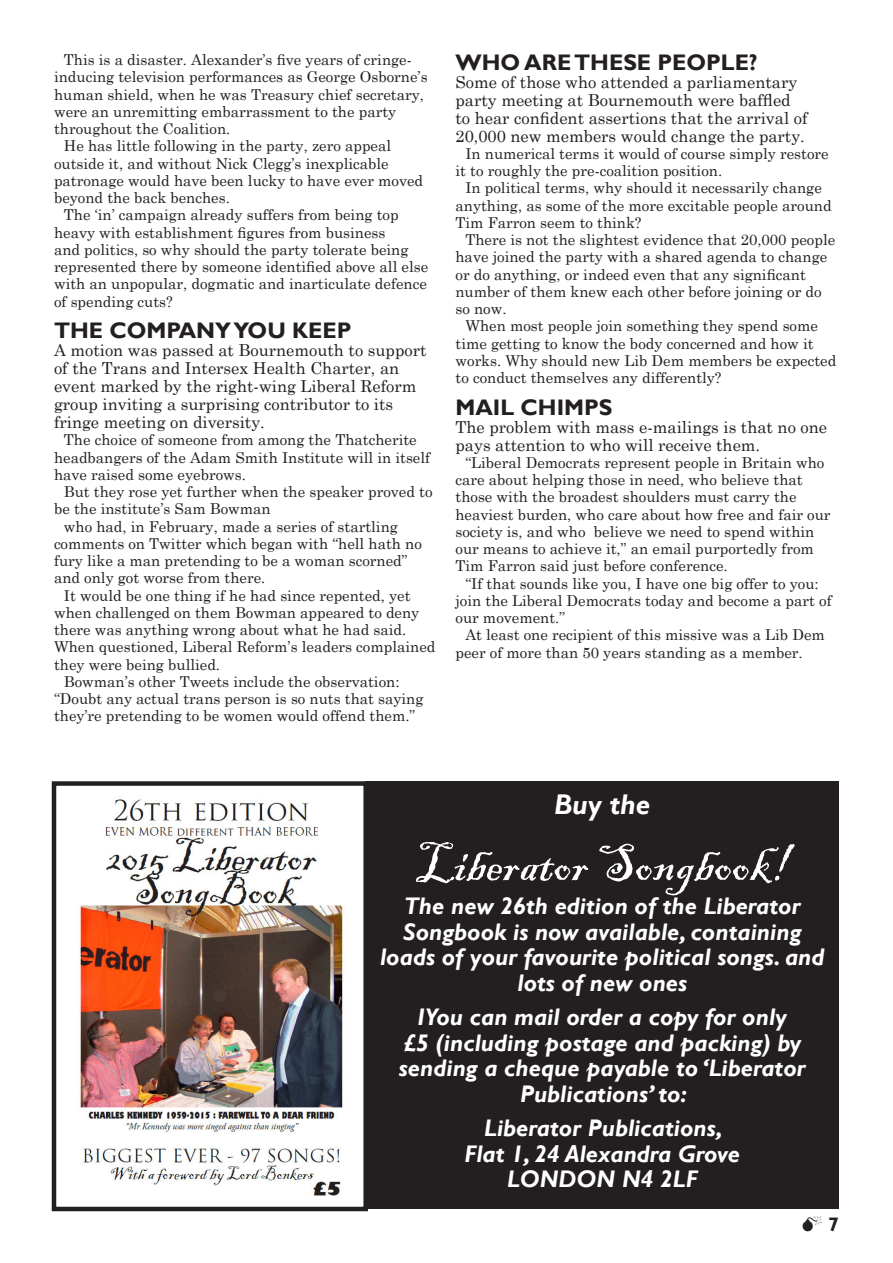
<style>
.page{position:relative;width:893px;height:1263px;background:#fff}
.page>*{position:absolute;margin:0;border:0;box-sizing:border-box;transform-origin:0 0}
.Lift_Out{font:54px "Blackadder ITC";color:#fff}
.Lift_Out-2{font:italic 700 28.5px "Gill Sans";color:#fff}
.Lift_Out-3{font:italic 700 24px/25.5px "Gill Sans";color:#fff;text-align:center}
.Subhead{font:700 22.5px "Gill Sans";color:#231f20}
.t1{font:700 19.5px "Gill Sans";color:#231f20}
.First_Para{font:16.5px/18px "Century Schoolbook";color:#231f20}
.t2{font:15px/17.2px "Century Schoolbook";color:#231f20}
</style>
<div class="page">
<div style="left:366px;top:781px;width:473px;height:428px;background:#231f20"></div>
<img style="left:80px;top:799px;width:263px;height:397px">
<div style="left:52px;top:781px;width:316px;height:430px;border:4px solid #231f20"></div>
<p class="t2" style="left:54px;top:50px;width:375px;text-indent:10px">This is a disaster. Alexander’s five years of cringe&shy;inducing television performances as George Osborne’s human shield, when he was Treasury chief secretary, were an unremitting embarrassment to the party throughout the Coalition.</p>
<p class="t2" style="left:54px;top:136px;width:371px;text-indent:10px">He has little following in the party, zero appeal outside it, and without Nick Clegg’s inexplicable patronage would have been lucky to have ever moved beyond the back benches.</p>
<p class="t2" style="left:54px;top:205px;width:376px;text-indent:10px">The ‘in’ campaign already suffers from being top heavy with establishment figures from business<br>and politics, so why should the party tolerate being represented there by someone identified above all else with an unpopular, dogmatic and inarticulate defence of spending cuts?</p>
<p class="Subhead" style="left:54px;top:317px;width:299px">THE COMPANY YOU KEEP</p>
<p class="First_Para" style="left:54px;top:340px;width:374px">A motion was passed at Bournemouth to support of the Trans and Intersex Health Charter, an event marked by the right-wing Liberal Reform group inviting a surprising contributor to its fringe meeting on diversity.</p>
<p class="t2" style="left:54px;top:430px;width:378px;text-indent:10px">The choice of someone from among the Thatcherite headbangers of the Adam Smith Institute will in itself have raised some eyebrows.</p>
<p class="t2" style="left:54px;top:482px;width:380px;text-indent:10px">But they rose yet further when the speaker proved to be the institute’s Sam Bowman</p>
<p class="t2" style="left:54px;top:516px;width:369px;text-indent:10px">who had, in February, made a series of startling comments on Twitter which began with “hell hath no fury like a man pretending to be a woman scorned” and only got worse from there.</p>
<p class="t2" style="left:54px;top:585px;width:383px;text-indent:10px">It would be one thing if he had since repented, yet when challenged on them Bowman appeared to deny there was anything wrong about what he had said.<br>When questioned, Liberal Reform’s leaders complained they were being bullied.</p>
<p class="t2" style="left:54px;top:672px;width:371px;text-indent:10px">Bowman’s other Tweets include the observation: “Doubt any actual trans person is so nuts that saying they’re pretending to be women would offend them.”</p>
<p class="Subhead" style="left:455px;top:48px;width:304px">WHO ARE THESE PEOPLE?</p>
<p class="First_Para" style="left:455px;top:71px;width:354px">Some of those who attended a parliamentary party meeting at Bournemouth were baffled to hear confident assertions that the arrival of 20,000 new members would change the party.</p>
<p class="t2" style="left:455px;top:143px;width:375px;text-indent:10px">In numerical terms it would of course simply restore it to roughly the pre-coalition position.</p>
<p class="t2" style="left:455px;top:178px;width:378px;text-indent:10px">In political terms, why should it necessarily change anything, as some of the more excitable people around<br>Tim Farron seem to think?</p>
<p class="t2" style="left:455px;top:230px;width:381px;text-indent:10px">There is not the slightest evidence that 20,000 people have joined the party with a shared agenda to change or do anything, or indeed even that any significant number of them knew each other before joining or do so now.</p>
<p class="t2" style="left:455px;top:316px;width:382px;text-indent:10px">When most people join something they spend some time getting to know the body concerned and how it works. Why should new Lib Dem members be expected to conduct themselves any differently?</p>
<p class="Subhead" style="left:455px;top:393px;width:158px">MAIL CHIMPS</p>
<p class="First_Para" style="left:455px;top:416px;width:373px">The problem with mass e-mailings is that no one pays attention to who will receive them.</p>
<p class="t2" style="left:455px;top:452px;width:377px;text-indent:10px">“Liberal Democrats represent people in Britain who care about helping those in need, who believe that those with the broadest shoulders must carry the heaviest burden, who care about how free and fair our society is, and who believe we need to spend within our means to achieve it,” an email purportedly from Tim Farron said just before conference.</p>
<p class="t2" style="left:455px;top:573px;width:378px;text-indent:10px">“If that sounds like you, I have one big offer to you: join the Liberal Democrats today and become a part of our movement.”</p>
<p class="t2" style="left:455px;top:625px;width:371px;text-indent:10px">At least one recipient of this missive was a Lib Dem peer of more than 50 years standing as a member.</p>
<p class="Lift_Out-2" style="left:554px;top:787px;width:98px">Buy the</p>
<p class="Lift_Out" style="left:416px;top:831px;width:374px">Liberator Songbook!</p>
<p class="Lift_Out-3" style="left:380px;top:894px;width:446px">The new 26th edition of the Liberator Songbook is now available, containing loads of your favourite political songs. and lots of new ones</p>
<p class="Lift_Out-3" style="left:399px;top:1005px;width:408px">IYou can mail order a copy for only<br>£5 (including postage and packing) by sending a cheque payable to ‘Liberator<br>Publications’ to:</p>
<p class="Lift_Out-3" style="left:465px;top:1116px;width:277px">Liberator Publications,<br>Flat 1, 24 Alexandra Grove<br>LONDON N4 2LF</p>
<h3 class="t1" style="left:828px;top:1213px;width:12px">7</h3>
</div>
